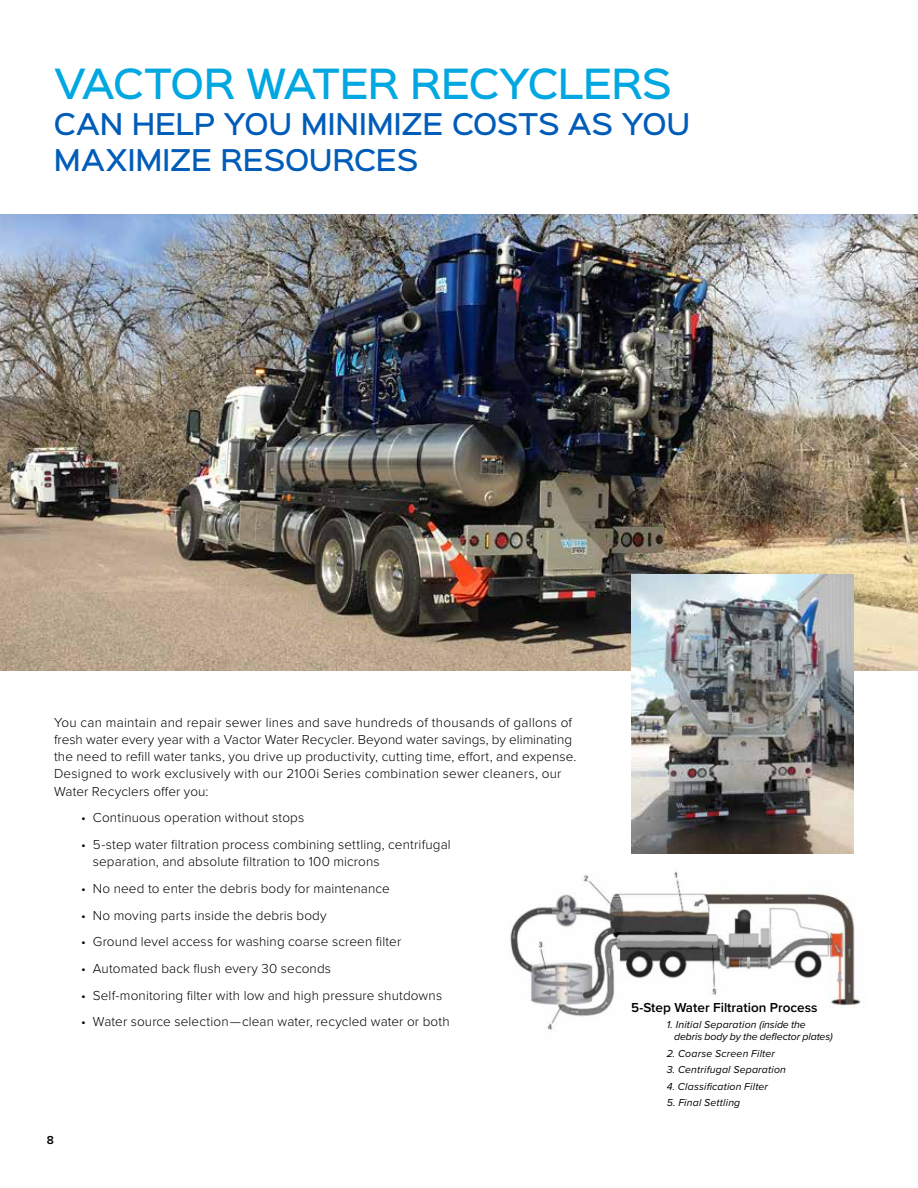
<style>
.page{position:relative;width:918px;height:1188px;background:#fff}
.page>*{position:absolute;margin:0;border:0;box-sizing:border-box;transform-origin:0 0}
.t1{font:500 37.5px "Sinkin Sans 500";letter-spacing:-.03em;color:#00a7e1}
.t2{font:500 27px/36px "Sinkin Sans 500";letter-spacing:-.01em;color:#005cb9}
.t3{font:300 13.5px/17.2px "Proxima Nova";letter-spacing:.01em;color:#000}
.t4{font:600 13.5px "Proxima Nova";color:#000}
.t5{font:600 12px "Proxima Nova";color:#000}
.t6{font:italic 10.5px "Proxima Nova";letter-spacing:.015em;color:#000}
.t7{font:italic 10.5px/12px "Proxima Nova";letter-spacing:-.005em;color:#000}
</style>
<div class="page">
<img style="left:0;top:214px;width:918px;height:456px">
<img style="left:632px;top:575px;width:222px;height:279px">
<img style="left:510px;top:869px;width:351px;height:161px">
<h1 class="t1" style="left:54px;top:51px;width:619px">VACTOR WATER RECYCLERS</h1>
<h2 class="t2" style="left:54px;top:104px;width:638px">CAN HELP YOU MINIMIZE COSTS AS YOU<br>MAXIMIZE RESOURCES</h2>
<p class="t3" style="left:54px;top:713px;width:524px">You can maintain and repair sewer lines and save hundreds of thousands of gallons of fresh water every year with a Vactor Water Recycler. Beyond water savings, by eliminating the need to refill water tanks, you drive up productivity, cutting time, effort, and expense.<br>Designed to work exclusively with our 2100i Series combination sewer cleaners, our Water Recyclers offer you:</p>
<p class="t3" style="left:81px;top:808px;width:225px">• Continuous operation without stops</p>
<p class="t3" style="left:93px;top:835px;width:360px;text-indent:-12px">• 5-step water filtration process combining settling, centrifugal separation, and absolute filtration to 100 microns</p>
<p class="t3" style="left:81px;top:879px;width:310px">• No need to enter the debris body for maintenance</p>
<p class="t3" style="left:81px;top:906px;width:247px">• No moving parts inside the debris body</p>
<p class="t3" style="left:81px;top:932px;width:322px">• Ground level access for washing coarse screen filter</p>
<p class="t3" style="left:81px;top:959px;width:252px">• Automated back flush every 30 seconds</p>
<p class="t3" style="left:81px;top:986px;width:363px">• Self-monitoring filter with low and high pressure shutdowns</p>
<p class="t3" style="left:81px;top:1013px;width:370px">• Water source selection—clean water, recycled water or both</p>
<p class="t5" style="left:47px;top:1131px;width:9px">8</p>
<p class="t4" style="left:631px;top:998px;width:188px">5-Step Water Filtration Process</p>
<p class="t7" style="left:674px;top:1018px;width:160px;text-indent:-7px">1. Initial Separation (inside the debris body by the deflector plates)</p>
<p class="t6" style="left:667px;top:1045px;width:110px">2. Coarse Screen Filter</p>
<p class="t6" style="left:667px;top:1062px;width:121px">3. Centrifugal Separation</p>
<p class="t6" style="left:667px;top:1078px;width:103px">4. Classification Filter</p>
<p class="t6" style="left:667px;top:1095px;width:75px">5. Final Settling</p>
</div>
